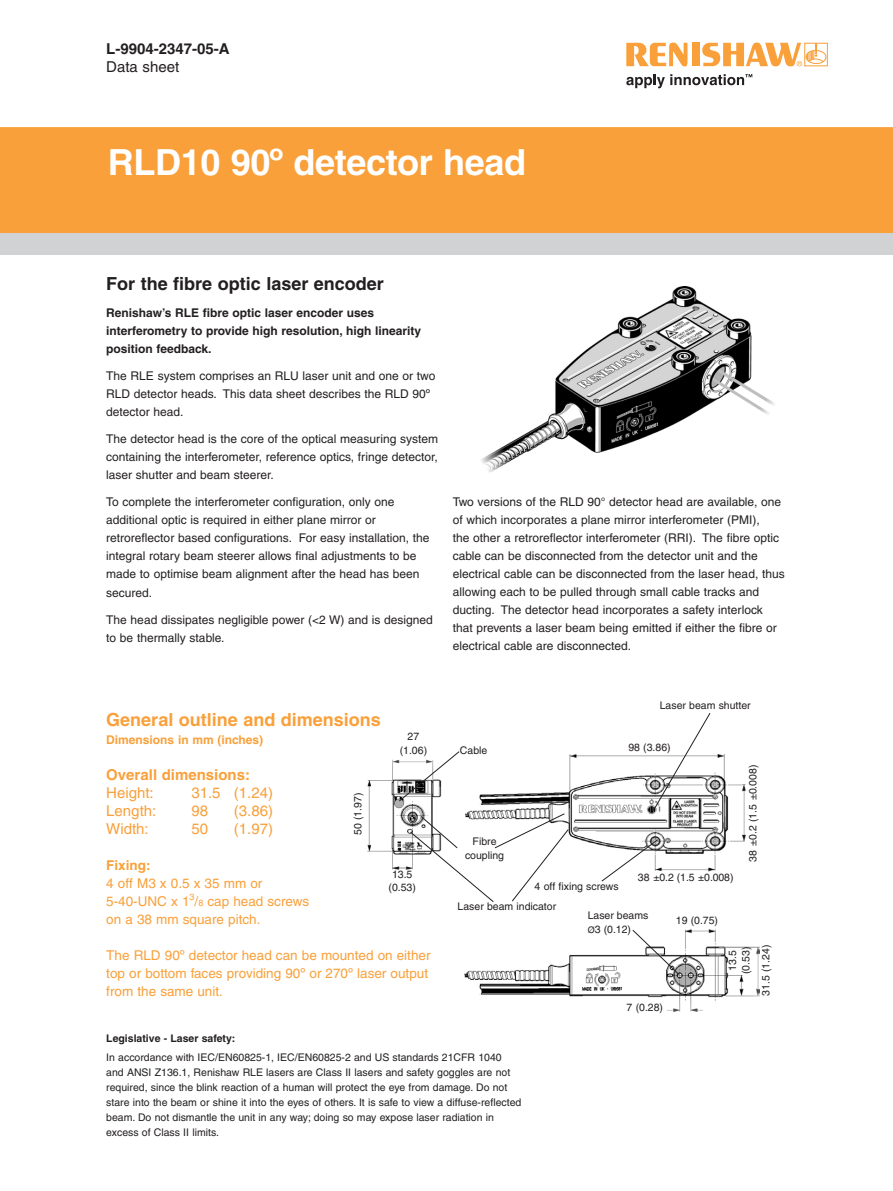
<style>
.page{position:relative;width:893px;height:1191px;background:#fff}
.page>*{position:absolute;margin:0;border:0;box-sizing:border-box;transform-origin:0 0}
.t1{font:700 36px "Helvetica";letter-spacing:-.01em;color:#fff}
._12pt_subhead{font:700 18px "Helvetica";color:#231f20}
._12pt_subhead-2{font:700 18px "Helvetica";color:#f9a03a}
.t2{font:15px "Helvetica";color:#f9a03a}
.t3{font:700 15px/18px "Helvetica";color:#231f20}
.t4{font:700 15px "Helvetica";color:#f9a03a}
.t5{font:13.5px/18px "Helvetica";color:#f9a03a}
.t6{font:12px/18px "Helvetica";color:#231f20}
.t7{font:700 12px/18px "Helvetica";color:#231f20}
._12pt_subhead-3{font:700 12px "Helvetica";color:#f9a03a}
.t8{font:10.5px/15px "Helvetica";color:#231f20;text-align:center}
.t9{font:700 10.5px "Helvetica";color:#231f20}
.t10{font:9px "Helvetica";color:#f9a03a}
.s1{font-weight:400}
.s2{font-weight:700}
.s3{font-size:9px}
</style>
<div class="page">
<svg style="left:626px;top:43px;width:61px;height:23px"></svg>
<div style="left:692px;top:43px;width:7px;height:23px;background:#f9a03a"></div>
<svg style="left:702px;top:43px;width:126px;height:24px"></svg>
<svg style="left:626px;top:74px;width:126px;height:14px"></svg>
<div style="left:0;top:128px;width:893px;height:105px;background:#f9a03a"></div>
<div style="left:0;top:233px;width:893px;height:22px;background:#d1d2d4"></div>
<img style="left:481px;top:286px;width:294px;height:187px">
<img style="left:367px;top:759px;width:66px;height:111px">
<img style="left:467px;top:754px;width:279px;height:118px">
<svg style="left:399px;top:751px;width:61px;height:50px"></svg>
<svg style="left:410px;top:813px;width:159px;height:89px"></svg>
<svg style="left:601px;top:839px;width:57px;height:42px"></svg>
<svg style="left:654px;top:713px;width:56px;height:96px"></svg>
<img style="left:464px;top:929px;width:296px;height:82px">
<svg style="left:632px;top:929px;width:48px;height:46px"></svg>
<p class="t3" style="left:106px;top:40px;width:125px">L-9904-2347-05-A<br><span class="s1">Data sheet</span></p>
<p class="t1" style="left:108px;top:140px;width:420px">RLD10 90º detector head</p>
<p class="_12pt_subhead" style="left:106px;top:273px;width:279px">For the fibre optic laser encoder</p>
<p class="t7" style="left:106px;top:304px;width:316px">Renishaw’s RLE fibre optic laser encoder uses interferometry to provide high resolution, high linearity position feedback.</p>
<p class="t6" style="left:106px;top:367px;width:331px">The RLE system comprises an RLU laser unit and one or two<br>RLD detector heads. This data sheet describes the RLD 90º detector head.</p>
<p class="t6" style="left:106px;top:430px;width:333px;text-align:justify">The detector head is the core of the optical measuring system containing the interferometer, reference optics, fringe detector, laser shutter and beam steerer.</p>
<p class="t6" style="left:106px;top:493px;width:325px">To complete the interferometer configuration, only one additional optic is required in either plane mirror or retroreflector based configurations. For easy installation, the integral rotary beam steerer allows final adjustments to be made to optimise beam alignment after the head has been secured.</p>
<p class="t6" style="left:106px;top:610px;width:328px">The head dissipates negligible power (&lt;2 W) and is designed to be thermally stable.</p>
<p class="t6" style="left:453px;top:493px;width:333px">Two versions of the RLD 90° detector head are available, one of which incorporates a plane mirror interferometer (PMI),<br>the other a retroreflector interferometer (RRI). The fibre optic cable can be disconnected from the detector unit and the electrical cable can be disconnected from the laser head, thus allowing each to be pulled through small cable tracks and ducting. The detector head incorporates a safety interlock that prevents a laser beam being emitted if either the fibre or electrical cable are disconnected.</p>
<p class="_12pt_subhead-2" style="left:106px;top:708px;width:276px">General outline and dimensions</p>
<p class="_12pt_subhead-3" style="left:106px;top:732px;width:158px">Dimensions in mm (inches)</p>
<p class="t4" style="left:106px;top:765px;width:145px">Overall dimensions:</p>
<p class="t2" style="left:106px;top:784px;width:49px">Height:</p>
<p class="t2" style="left:191px;top:784px;width:83px">31.5 (1.24)</p>
<p class="t2" style="left:106px;top:802px;width:52px">Length:</p>
<p class="t2" style="left:191px;top:802px;width:18px">98</p>
<p class="t2" style="left:234px;top:802px;width:41px">(3.86)</p>
<p class="t2" style="left:106px;top:820px;width:44px">Width:</p>
<p class="t2" style="left:191px;top:820px;width:18px">50</p>
<p class="t2" style="left:234px;top:820px;width:41px">(1.97)</p>
<p class="t5" style="left:106px;top:856px;width:204px"><span class="s2">Fixing:<br></span>4 off M3 x 0.5 x 35 mm or<br>5-40-UNC x 1 /<span class="s3">8</span> cap head screws</p>
<p class="t8" style="left:400px;top:729px;width:29px;line-height:13.5px">27 (1.06)</p>
<p class="t8" style="left:350px;top:835px;width:44px;rotate:-90deg">50 (1.97)</p>
<p class="t8" style="left:388px;top:867px;width:29px;line-height:13.5px">13.5 (0.53)</p>
<p class="t10" style="left:190px;top:891px;width:7px">3</p>
<p class="t5" style="left:106px;top:910px;width:156px">on a 38 mm square pitch.</p>
<p class="t5" style="left:106px;top:946px;width:326px">The RLD 90º detector head can be mounted on either top or bottom faces providing 90º or 270º laser output from the same unit.</p>
<p class="t8" style="left:460px;top:743px;width:29px">Cable</p>
<p class="t8" style="left:465px;top:834px;width:41px;line-height:13.5px">Fibre coupling</p>
<p class="t8" style="left:660px;top:698px;width:93px">Laser beam shutter</p>
<p class="t8" style="left:628px;top:739px;width:44px">98 (3.86)</p>
<p class="t8" style="left:745px;top:862px;width:99px;rotate:-90deg">38 ±0.2 (1.5 ±0.008)</p>
<p class="t8" style="left:638px;top:869px;width:97px">38 ±0.2 (1.5 ±0.008)</p>
<p class="t8" style="left:676px;top:912px;width:44px">19 (0.75)</p>
<p class="t8" style="left:725px;top:971px;width:22px;rotate:-90deg">13.5</p>
<p class="t8" style="left:738px;top:974px;width:29px;rotate:-90deg">(0.53)</p>
<p class="t8" style="left:758px;top:996px;width:53px;rotate:-90deg">31.5 (1.24)</p>
<p class="t8" style="left:627px;top:999px;width:38px">7 (0.28)</p>
<p class="t8" style="left:535px;top:878px;width:86px">4 off fixing screws</p>
<p class="t8" style="left:458px;top:898px;width:100px">Laser beam indicator</p>
<p class="t8" style="left:588px;top:907px;width:62px">Laser beams</p>
<p class="t8" style="left:588px;top:922px;width:45px"><span class="s3">Ø</span>3 (0.12)</p>
<p class="t9" style="left:106px;top:1032px;width:131px">Legislative - Laser safety:</p>
<p class="t8" style="left:106px;top:1050px;width:417px;text-align:left">In accordance with IEC/EN60825-1, IEC/EN60825-2 and US standards 21CFR 1040 and ANSI Z136.1, Renishaw RLE lasers are Class II lasers and safety goggles are not required, since the blink reaction of a human will protect the eye from damage. Do not stare into the beam or shine it into the eyes of others. It is safe to view a diffuse-reflected beam. Do not dismantle the unit in any way; doing so may expose laser radiation in excess of Class II limits.</p>
</div>
